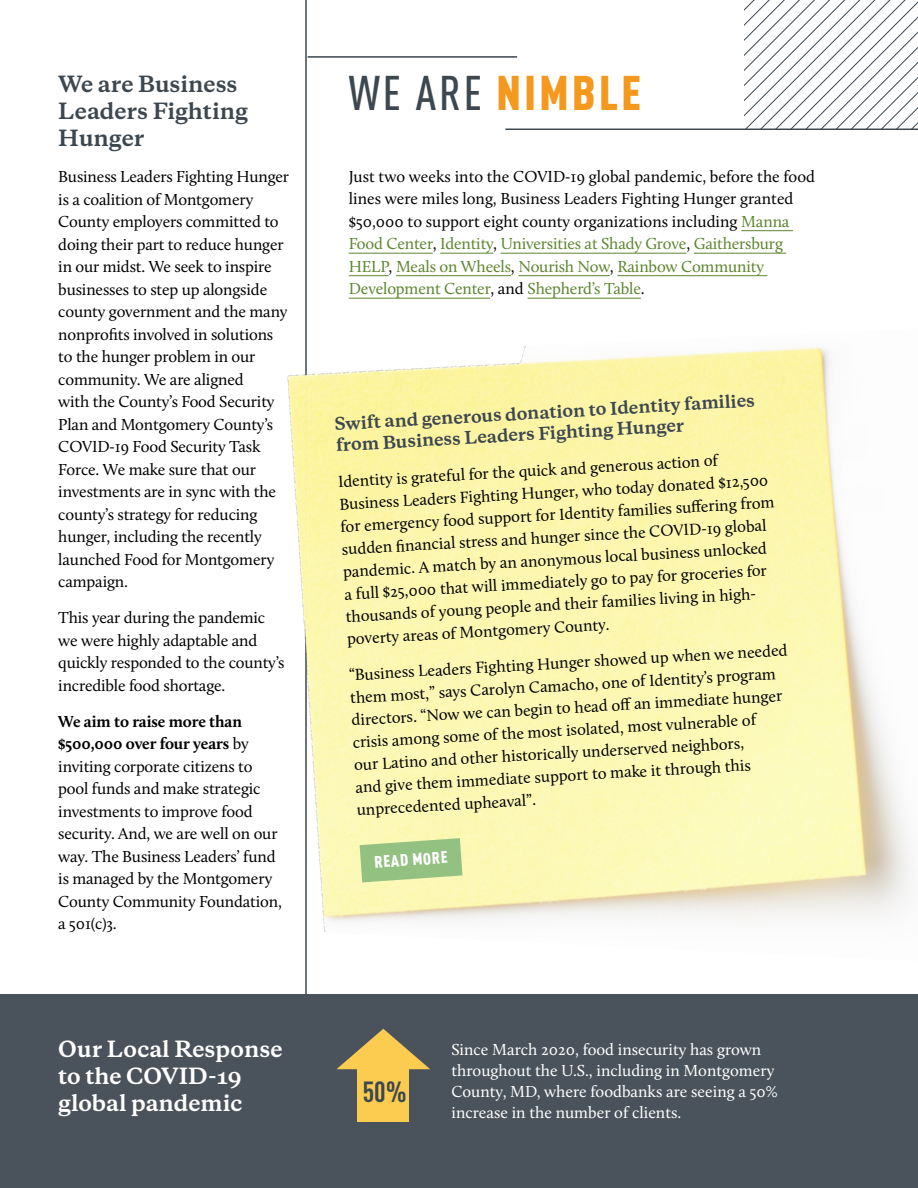
<style>
.page{position:relative;width:918px;height:1188px;background:#fff}
.page>*{position:absolute;margin:0;border:0;box-sizing:border-box;transform-origin:0 0}
.t1{font:48px "DIN Cond Black Alternate";letter-spacing:.06em;color:#f5981e}
.t2{font:700 28.8px "DIN Cond";color:#3c4750}
.t3{font:700 21px/27px "Galaxie Copernicus";color:#fff}
.t4{font:700 21px/27px "Galaxie Copernicus";color:#3c4750}
.t5{font:16.5px/22.5px "Calluna";letter-spacing:-.01em;color:#000}
.t6{font:16.5px/21px "Calluna";color:#fff}
.t7{font:700 16.5px/21.1px "Galaxie Copernicus";color:#3c4750}
.t8{font:16.5px "DIN Cond Black Alternate";color:#fff}
.s1{font-weight:700}
.s2{font-family:"DIN Cond";font-weight:500;color:#3c4750}
.s3{color:#5c852e}
</style>
<div class="page">
<hr style="left:741px;top:230px;width:52px;height:1px;background:#5c852e">
<hr style="left:349px;top:253px;width:84px;height:1px;background:#5c852e">
<hr style="left:440px;top:253px;width:53px;height:1px;background:#5c852e">
<hr style="left:501px;top:253px;width:185px;height:1px;background:#5c852e">
<hr style="left:694px;top:253px;width:92px;height:1px;background:#5c852e">
<hr style="left:349px;top:275px;width:40px;height:1px;background:#5c852e">
<hr style="left:396px;top:275px;width:115px;height:1px;background:#5c852e">
<hr style="left:518px;top:275px;width:92px;height:1px;background:#5c852e">
<hr style="left:617px;top:275px;width:150px;height:1px;background:#5c852e">
<hr style="left:349px;top:298px;width:141px;height:1px;background:#5c852e">
<hr style="left:528px;top:298px;width:113px;height:1px;background:#5c852e">
<hr style="left:505px;top:129px;width:413px;height:1px;background:#3c4750">
<hr style="left:308px;top:56px;width:209px;height:2px;background:#3c4750">
<hr style="left:305px;top:0;width:2px;height:1188px;background:#3c4750">
<img style="left:287px;top:329px;width:624px;height:632px">
<svg style="left:744px;top:0;width:174px;height:129px"></svg>
<svg style="left:360px;top:838px;width:102px;height:44px;background:#a3c989"></svg>
<div style="left:0;top:995px;width:918px;height:193px;background:#4a535b"></div>
<svg style="left:337px;top:1029px;width:93px;height:40px"></svg>
<div style="left:357px;top:1067px;width:52px;height:55px;background:#fbcc4f"></div>
<p class="t4" style="left:58px;top:71px;width:191px">We are Business<br>Leaders Fighting<br>Hunger</p>
<p class="t5" style="left:58px;top:165px;width:232px">Business Leaders Fighting Hunger is a coalition of Montgomery<br>County employers committed to doing their part to reduce hunger in our midst. We seek to inspire businesses to step up alongside county government and the many nonprofits involved in solutions to the hunger problem in our community. We are aligned<br>with the County’s Food Security<br>Plan and Montgomery County’s<br>COVID-19 Food Security Task<br>Force. We make sure that our investments are in sync with the county’s strategy for reducing hunger, including the recently launched Food for Montgomery campaign.</p>
<p class="t5" style="left:58px;top:606px;width:228px">This year during the pandemic we were highly adaptable and quickly responded to the county’s incredible food shortage.</p>
<p class="t5" style="left:58px;top:710px;width:225px"><span class="s1">We aim to raise more than $500,000 over four years</span> by inviting corporate citizens to pool funds and make strategic investments to improve food security. And, we are well on our way. The Business Leaders’ fund is managed by the Montgomery<br>County Community Foundation, a 501(c)3.</p>
<h1 class="t1" style="left:349px;top:62px;width:294px"><span class="s2">WE ARE</span> NIMBLE</h1>
<p class="t5" style="left:349px;top:165px;width:468px">Just two weeks into the COVID-19 global pandemic, before the food lines were miles long, Business Leaders Fighting Hunger granted $50,000 to support eight county organizations including <span class="s3">Manna Food Center</span>, <span class="s3">Identity</span>, <span class="s3">Universities at Shady Grove</span>, <span class="s3">Gaithersburg HELP</span>, <span class="s3">Meals on Wheels</span>, <span class="s3">Nourish Now</span>, <span class="s3">Rainbow Community Development Center</span>, and <span class="s3">Shepherd’s Table</span>.</p>
<p class="t7" style="left:334px;top:413px;width:422px;rotate:-3deg">Swift and generous donation to Identity families from Business Leaders Fighting Hunger</p>
<p class="t5" style="left:337px;top:469px;width:436px;rotate:-3deg">Identity is grateful for the quick and generous action of Business Leaders Fighting Hunger, who today donated $12,500 for emergency food support for Identity families suff ering from sudden fi nancial stress and hunger since the COVID-19 global pandemic. A match by an anonymous local business unlocked a full $25,000 that will immediately go to pay for groceries for thousands of young people and their families living in high&shy;poverty areas of Montgomery County.</p>
<p class="t5" style="left:348px;top:663px;width:441px;rotate:-3deg">“Business Leaders Fighting Hunger showed up when we needed them most,” says Carolyn Camacho, one of Identity’s program directors. “Now we can begin to head off an immediate hunger crisis among some of the most isolated, most vulnerable of<br>our Latino and other historically underserved neighbors,<br>and give them immediate support to make it through this unprecedented upheaval”.</p>
<p class="t8" style="left:374px;top:852px;width:75px;rotate:-4deg">READ MORE</p>
<p class="t3" style="left:58px;top:1036px;width:226px">Our Local Response to the COVID-19 global pandemic</p>
<p class="t6" style="left:451px;top:1039px;width:328px">Since March 2020, food insecurity has grown throughout the U.S., including in Montgomery County, MD, where foodbanks are seeing a 50% increase in the number of clients.</p>
<h2 class="t2" style="left:363px;top:1075px;width:46px">50%</h2>
</div>
